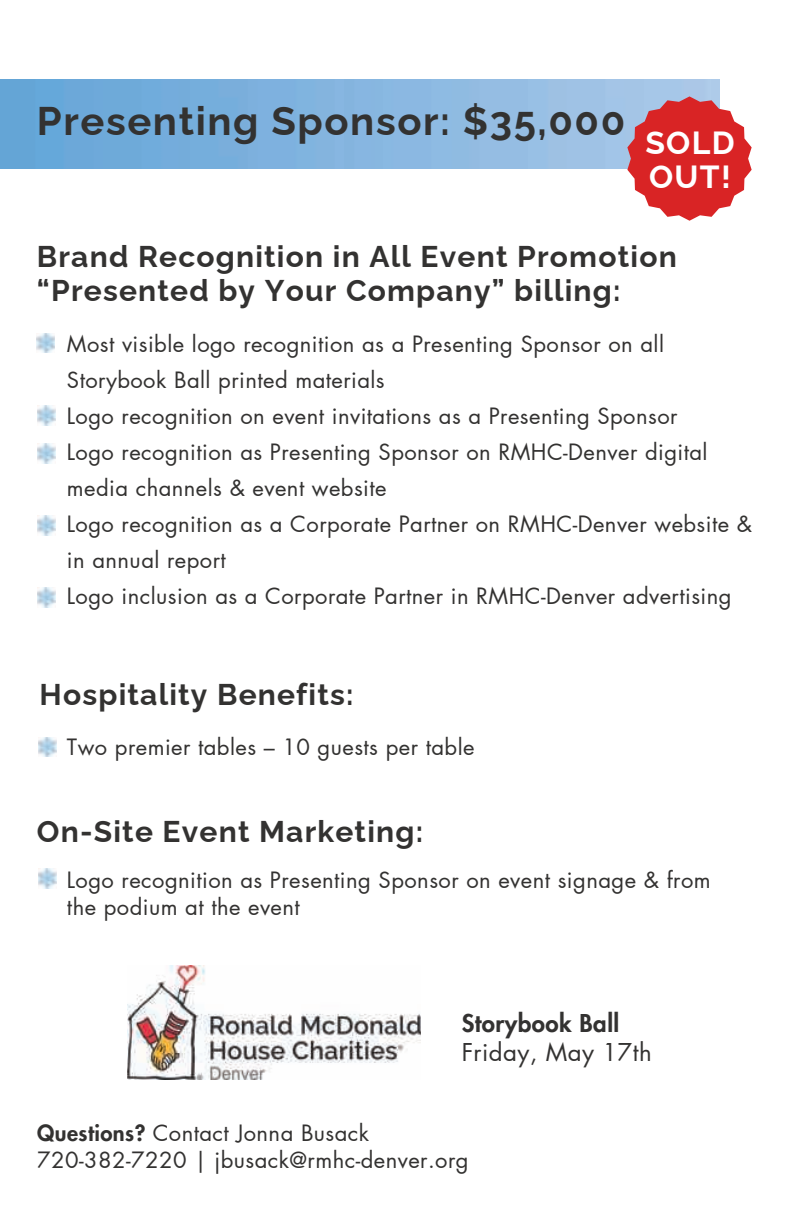
<style>
.page{position:relative;width:792px;height:1224px;background:#fff}
.page>*{position:absolute;margin:0;border:0;box-sizing:border-box;transform-origin:0 0}
.t1{font:700 40px "Raleway";letter-spacing:.04em;color:#333231}
.t2{font:700 32px/34.4px "Raleway";letter-spacing:.04em;color:#fff}
.t3{font:700 30px/34.4px "Raleway";letter-spacing:.04em;color:#333231}
.t4{font:24px "Futura LT Pro";letter-spacing:.02em;color:#333231}
.t5{font:800 24px "Futura LT Pro";letter-spacing:.02em;color:#333231}
.t6{font:22px/36px "Futura LT Pro";letter-spacing:.02em;color:#333231}
.s1{font-weight:800}
</style>
<div class="page">
<img style="left:0;top:80px;width:720px;height:88px">
<svg style="left:627px;top:96px;width:125px;height:125px"></svg>
<img style="left:37px;top:333px;width:18px;height:20px">
<img style="left:37px;top:406px;width:18px;height:19px">
<img style="left:37px;top:444px;width:18px;height:19px">
<img style="left:37px;top:516px;width:18px;height:19px">
<img style="left:37px;top:588px;width:18px;height:19px">
<img style="left:38px;top:737px;width:18px;height:20px">
<img style="left:38px;top:869px;width:18px;height:19px">
<img style="left:128px;top:965px;width:292px;height:114px">
<h1 class="t1" style="left:37px;top:89px;width:590px">Presenting Sponsor: $35,000</h1>
<h2 class="t2" style="left:645px;top:122px;width:91px">SOLD<br>OUT!</h2>
<h3 class="t3" style="left:37px;top:235px;width:641px">Brand Recognition in All Event Promotion “Presented by Your Company” billing:</h3>
<p class="t6" style="left:67px;top:326px;width:687px">Most visible logo recognition as a Presenting Sponsor on all Storybook Ball printed materials<br>Logo recognition on event invitations as a Presenting Sponsor<br>Logo recognition as Presenting Sponsor on RMHC-Denver digital media channels &amp; event website<br>Logo recognition as a Corporate Partner on RMHC-Denver website &amp; in annual report<br>Logo inclusion as a Corporate Partner in RMHC-Denver advertising</p>
<h3 class="t3" style="left:40px;top:674px;width:316px">Hospitality Benefits:</h3>
<p class="t6" style="left:67px;top:729px;width:409px">Two premier tables – 10 guests per table</p>
<h3 class="t3" style="left:37px;top:811px;width:388px">On-Site Event Marketing:</h3>
<p class="t6" style="left:67px;top:866px;width:645px;line-height:27px">Logo recognition as Presenting Sponsor on event signage &amp; from the podium at the event</p>
<p class="t5" style="left:462px;top:1005px;width:159px">Storybook Ball</p>
<p class="t4" style="left:462px;top:1035px;width:192px">Friday, May 17th</p>
<p class="t6" style="left:37px;top:1119px;width:433px;line-height:27px"><span class="s1">Questions?</span> Contact Jonna Busack<br>720-382-7220 | jbusack@rmhc-denver.org</p>
</div>
